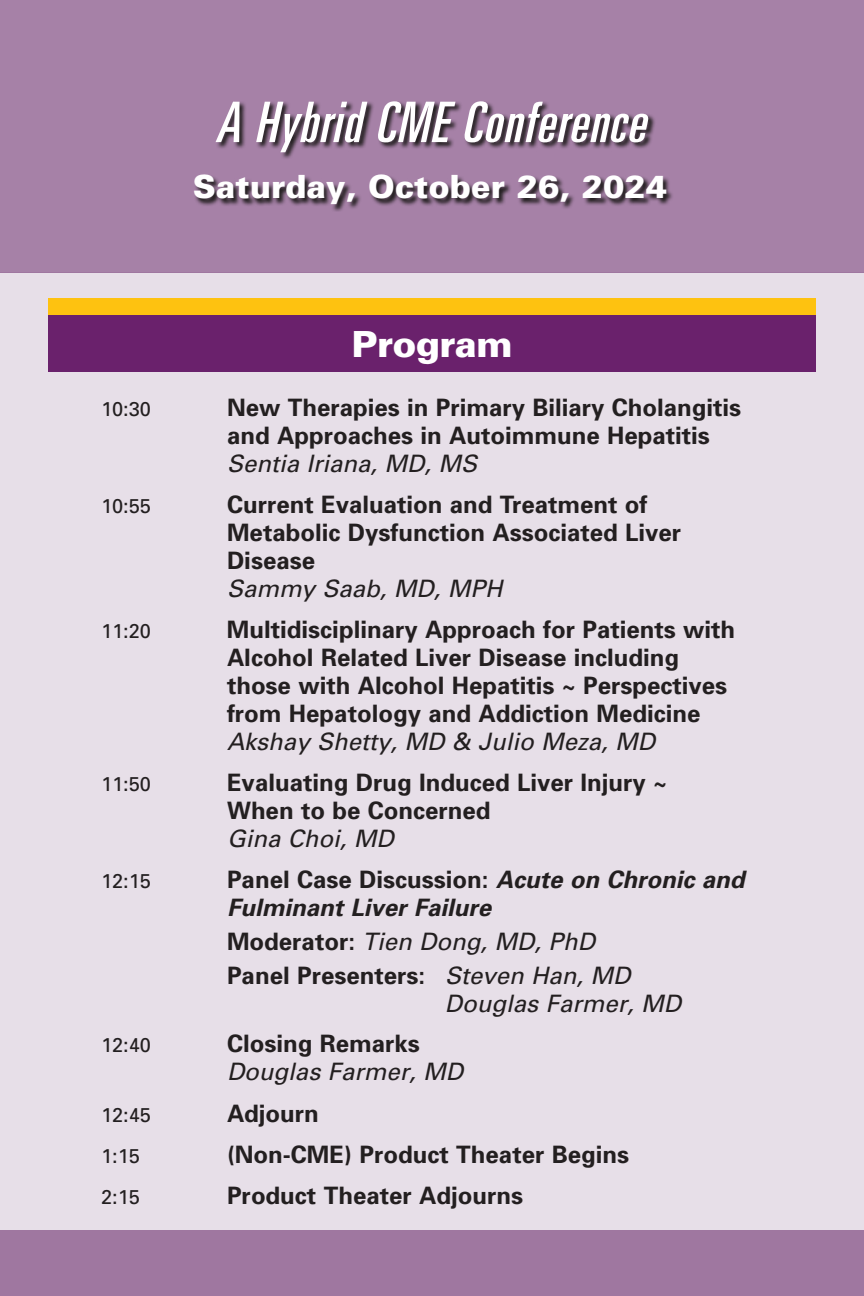
<style>
.page{position:relative;width:864px;height:1296px;background:#fff}
.page>*{position:absolute;margin:0;border:0;box-sizing:border-box;transform-origin:0 0}
.t1{font:italic ultra-condensed 56px "Univers";color:#fff}
.reg_txt{font:900 36px "Univers";letter-spacing:-.015em;color:#fff}
.address{font:900 32px "Univers";color:#fff}
.prg_txt{font:700 24px/28px "Univers";color:#231f20}
.speakers{font:italic 24px "Univers";color:#231f20}
.prg_txt-2{font:italic 700 24px/28px "Univers";color:#231f20}
.speakers-2{font:700 24px "Univers";color:#231f20}
.prg_txt-3{font:20px "Univers";color:#231f20}
.s1{font-style:normal}
.s2{font-weight:700;font-style:normal}
.s3{font-weight:400;font-style:italic}
</style>
<div class="page">
<div style="left:0;top:272px;width:864px;height:1024px;background:#e7dfe8"></div>
<div style="left:0;top:0;width:864px;height:272px;background:#a681a7"></div>
<div style="left:0;top:1230px;width:864px;height:66px;background:#9f77a0"></div>
<svg style="left:195px;top:102px;width:477px;height:109px"></svg>
<div style="left:48px;top:315px;width:768px;height:56px;background:#6a216c"></div>
<div style="left:48px;top:299px;width:768px;height:16px;background:#fec210"></div>
<p class="t1" style="left:215px;top:90px;width:445px">A HybridCMEConference</p>
<p class="address" style="left:193px;top:167px;width:476px">Saturday, October 26, 2024</p>
<p class="reg_txt" style="left:352px;top:322px;width:162px">Program</p>
<p class="prg_txt-3" style="left:101px;top:396px;width:52px">10:30</p>
<p class="prg_txt" style="left:227px;top:392px;width:516px">New Therapies in Primary Biliary Cholangitis and Approaches in Autoimmune Hepatitis</p>
<p class="speakers" style="left:227px;top:448px;width:252px">Sentia Iriana, MD, MS</p>
<p class="prg_txt-3" style="left:101px;top:493px;width:52px">10:55</p>
<p class="prg_txt" style="left:227px;top:489px;width:456px">Current Evaluation and Treatment of<br>Metabolic Dysfunction Associated Liver<br>Disease</p>
<p class="speakers" style="left:227px;top:573px;width:277px">Sammy Saab, MD, MPH</p>
<p class="prg_txt-3" style="left:101px;top:618px;width:52px">11:20</p>
<p class="prg_txt" style="left:227px;top:614px;width:510px">Multidisciplinary Approach for Patients with Alcohol Related Liver Disease including those with Alcohol Hepatitis ~ Perspectives from Hepatology and Addiction Medicine</p>
<p class="speakers" style="left:227px;top:726px;width:430px">Akshay Shetty, MD &amp; Julio Meza, MD</p>
<p class="prg_txt-3" style="left:101px;top:771px;width:52px">11:50</p>
<p class="prg_txt" style="left:227px;top:767px;width:442px">Evaluating Drug Induced Liver Injury ~<br>When to be Concerned</p>
<p class="speakers" style="left:227px;top:823px;width:168px">Gina Choi, MD</p>
<p class="prg_txt-3" style="left:101px;top:868px;width:52px">12:15</p>
<p class="prg_txt-2" style="left:227px;top:864px;width:519px"><span class="s1">Panel Case Discussion:</span> Acute on Chronic and<br>Fulminant Liver Failure</p>
<p class="speakers" style="left:227px;top:926px;width:370px"><span class="s2">Moderator:</span> Tien Dong, MD, PhD</p>
<p class="speakers-2" style="left:227px;top:960px;width:405px">Panel Presenters: <span class="s3">Steven Han, MD</span></p>
<p class="speakers" style="left:445px;top:988px;width:238px">Douglas Farmer, MD</p>
<p class="prg_txt-3" style="left:101px;top:1033px;width:52px">12:40</p>
<p class="prg_txt" style="left:227px;top:1029px;width:194px">Closing Remarks</p>
<p class="speakers" style="left:227px;top:1057px;width:238px">Douglas Farmer, MD</p>
<p class="prg_txt-3" style="left:101px;top:1103px;width:52px">12:45</p>
<p class="prg_txt" style="left:227px;top:1099px;width:93px">Adjourn</p>
<p class="prg_txt-3" style="left:101px;top:1144px;width:40px">1:15</p>
<p class="prg_txt" style="left:227px;top:1140px;width:404px">(Non-CME) Product Theater Begins</p>
<p class="prg_txt-3" style="left:101px;top:1185px;width:40px">2:15</p>
<p class="prg_txt" style="left:227px;top:1181px;width:298px">Product Theater Adjourns</p>
</div>
